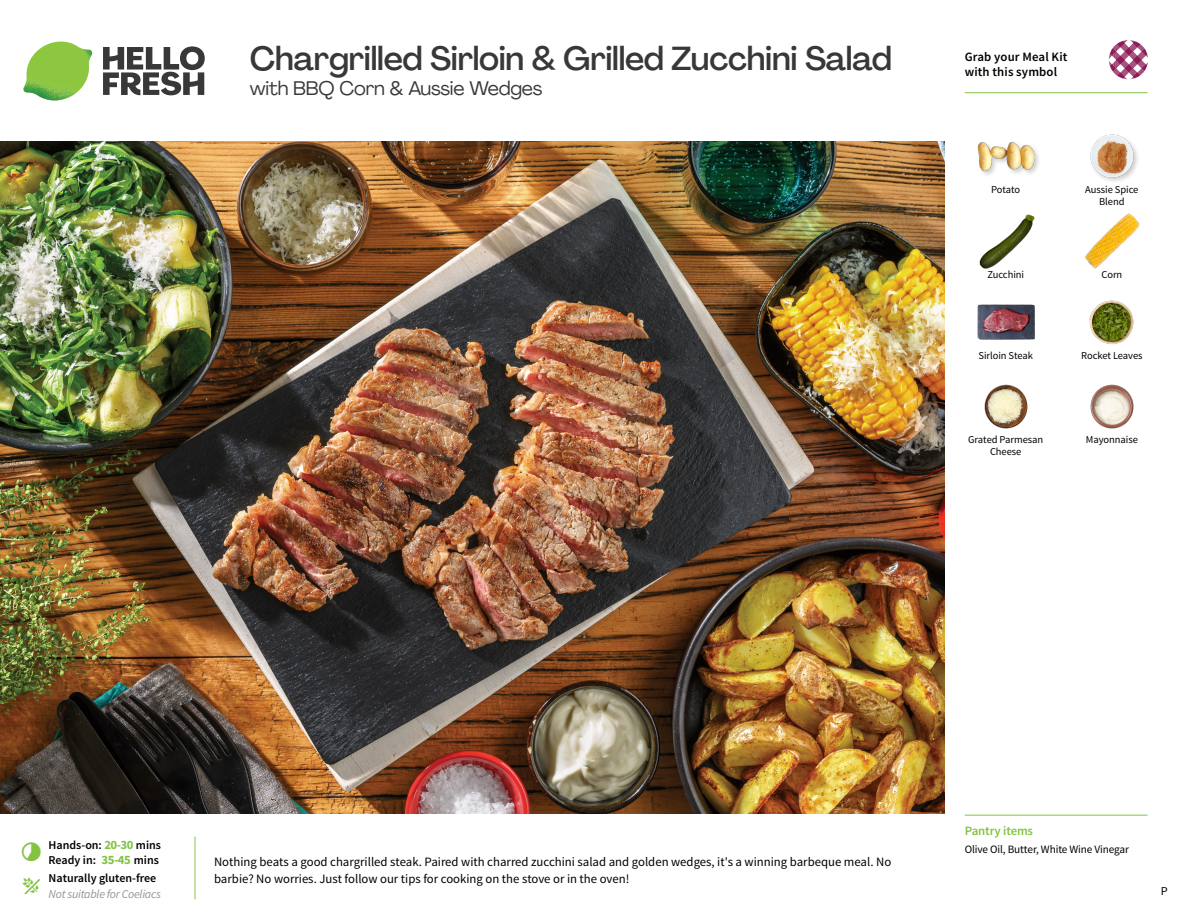
<style>
.page{position:relative;width:1188px;height:918px;background:#fff}
.page>*{position:absolute;margin:0;border:0;box-sizing:border-box;transform-origin:0 0}
.t1{font:500 33px "Agrandir";letter-spacing:-.01em;color:#383839}
.t2{font:19.5px "Agrandir";letter-spacing:-.01em;color:#383839}
.t3{font:12.75px "Source Sans Pro";color:#000}
.t4{font:600 12.75px/15px "Source Sans Pro";letter-spacing:.01em;color:#000}
.t5{font:600 12.75px "Source Sans Pro";letter-spacing:-.01em;color:#82c341}
.t6{font:600 12px/15px "Source Sans Pro";color:#000}
.t7{font:italic 12px "Source Sans Pro";letter-spacing:-.02em;color:#939598}
.t8{font:12px "Source Sans Pro";color:#000}
.t9{font:11.25px "Source Sans Pro";letter-spacing:-.01em;color:#000}
.t10{font:10.5px/12px "Source Sans Pro";letter-spacing:-.005em;color:#000;text-align:center}
.s1{font-weight:700;font-size:12.75px;color:#82c341}
</style>
<div class="page">
<svg style="left:103px;top:46px;width:102px;height:49px"></svg>
<img style="left:23px;top:42px;width:69px;height:59px">
<img style="left:0;top:142px;width:945px;height:672px">
<img style="left:1089px;top:300px;width:45px;height:45px">
<img style="left:1090px;top:384px;width:44px;height:45px">
<img style="left:984px;top:384px;width:44px;height:45px">
<img style="left:977px;top:304px;width:57px;height:36px">
<img style="left:979px;top:214px;width:55px;height:55px">
<img style="left:1085px;top:213px;width:55px;height:56px">
<div style="left:976px;top:141px;width:65px;height:37px;background:#000;opacity:.2"></div>
<img style="left:977px;top:141px;width:57px;height:37px">
<img style="left:1090px;top:134px;width:48px;height:48px">
<hr style="left:965px;top:815px;width:183px;height:1px;background:#82c341">
<hr style="left:965px;top:92px;width:183px;height:1px;background:#82c341">
<svg style="left:1091px;top:40px;width:57px;height:54px"></svg>
<h1 class="t1" style="left:250px;top:38px;width:644px">Chargrilled Sirloin &amp; Grilled Zucchini Salad</h1>
<h2 class="t2" style="left:250px;top:76px;width:294px">with BBQ Corn &amp; Aussie Wedges</h2>
<p class="t4" style="left:965px;top:50px;width:104px">Grab your Meal Kit with this symbol</p>
<p class="t10" style="left:991px;top:183px;width:31px">Potato</p>
<p class="t10" style="left:987px;top:269px;width:38px">Zucchini</p>
<p class="t10" style="left:1085px;top:183px;width:55px">Aussie Spice<br>Blend</p>
<p class="t10" style="left:1101px;top:269px;width:22px">Corn</p>
<p class="t10" style="left:978px;top:350px;width:56px">Sirloin Steak</p>
<p class="t10" style="left:1081px;top:350px;width:63px">Rocket Leaves</p>
<p class="t10" style="left:968px;top:434px;width:77px">Grated Parmesan<br>Cheese</p>
<p class="t10" style="left:1086px;top:434px;width:54px">Mayonnaise</p>
<p class="t6" style="left:48px;top:838px;width:114px">Hands-on: <span class="s1">20-30</span> mins<br>Ready in: <span class="s1">35-45</span> mins</p>
<p class="t3" style="left:214px;top:854px;width:679px">Nothing beats a good chargrilled steak. Paired with charred zucchini salad and golden wedges, it's a winning barbeque meal. No</p>
<p class="t6" style="left:49px;top:871px;width:109px">Naturally gluten-free</p>
<p class="t3" style="left:214px;top:871px;width:417px">barbie? No worries. Just follow our tips for cooking on the stove or in the oven!</p>
<p class="t7" style="left:49px;top:887px;width:114px">Not suitable for Coeliacs</p>
<p class="t5" style="left:965px;top:822px;width:70px">Pantry items</p>
<p class="t9" style="left:965px;top:842px;width:166px">Olive Oil, Butter, White Wine Vinegar</p>
<p class="t8" style="left:1161px;top:884px;width:8px">P</p>
</div>
